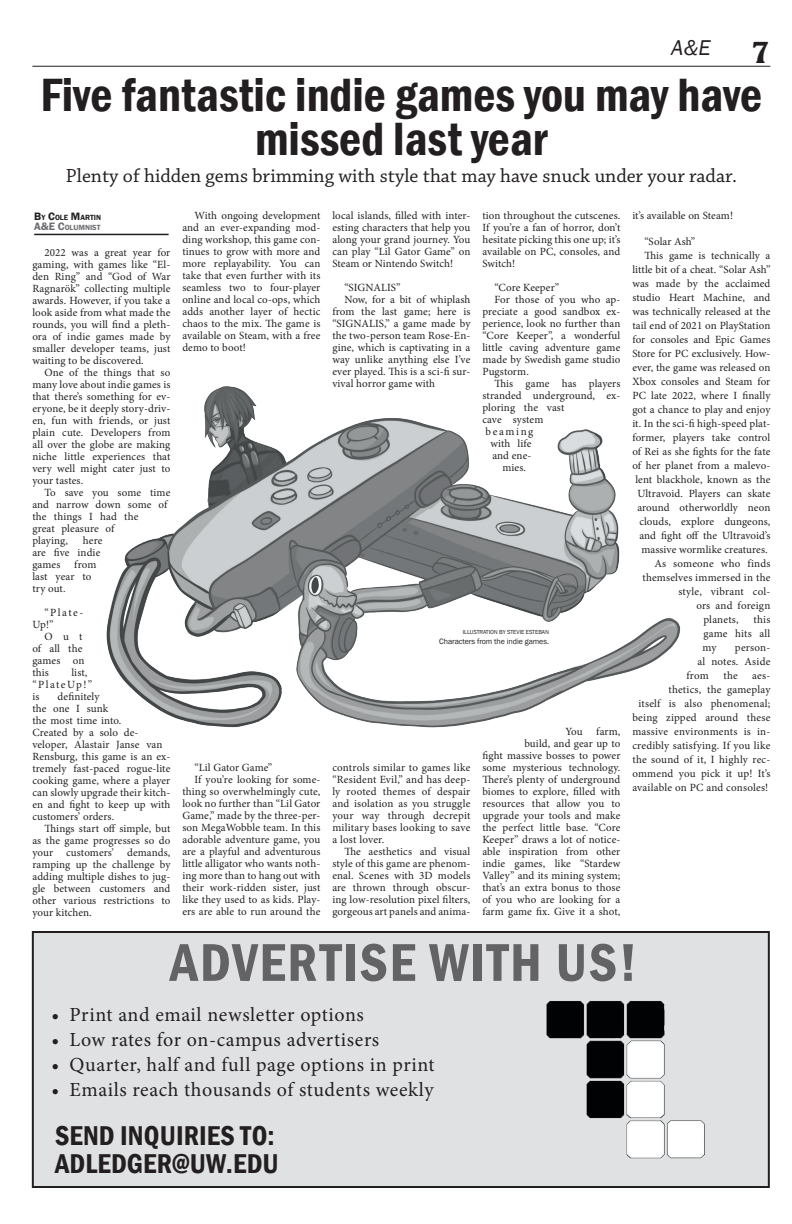
<style>
.page{position:relative;width:792px;height:1224px;background:#fff}
.page>*{position:absolute;margin:0;border:0;box-sizing:border-box;transform-origin:0 0}
.t1{font:600 condensed 55px "Franklin Gothic";letter-spacing:.03em;color:#636366}
.t2{font:600 condensed 48px/44px "Franklin Gothic";color:#231f20;text-align:center}
.t3{font:600 condensed 28px/28px "Franklin Gothic";letter-spacing:.005em;color:#231f20}
.t4{font:condensed 26.5px "Bernard";color:#231f20;scale:1.28 1}
.t5{font:italic 22px "Franklin Gothic";color:#231f20}
.t6{font:20px "Minion Pro";letter-spacing:.025em;color:#231f20}
.t7{font:20px "Chaparral Pro";color:#231f20}
.t8{font:11px/12px "Minion Pro";letter-spacing:.01em;color:#231f20;text-align:justify}
.t9{font:11px/12px "Minion Pro";letter-spacing:.105em;color:#231f20}
.t10{font:11px "Minion Pro";letter-spacing:.15em;color:#231f20}
.t11{font:8px "Franklin Gothic";letter-spacing:-.01em;color:#231f20}
.t12{font:600 7.7px "Franklin Gothic";color:#231f20}
.t13{font:600 7.7px "Franklin Gothic";color:#6c6d70}
.t14{font:6px "Franklin Gothic";letter-spacing:-.01em;color:#231f20}
.s1{font-size:11px}
</style>
<div class="page">
<hr style="left:32px;top:66px;width:738px;height:1px;background:#231f20">
<hr style="left:34px;top:234px;width:135px;height:1px;background:#231f20">
<div style="left:33px;top:932px;width:736px;height:255px;background:#e0e1e3"></div>
<div style="left:32px;top:931px;width:738px;height:257px;border:2px solid #231f20"></div>
<img style="left:546px;top:1001px;width:159px;height:158px">
<img style="left:106px;top:386px;width:575px;height:342px">
<p class="t5" style="left:671px;top:33px;width:41px">A&amp;E</p>
<p class="t4" style="left:752px;top:38px;width:15px">7</p>
<p class="t2" style="left:40px;top:72px;width:723px">Five fantastic indie games you may have missed last year</p>
<p class="t7" style="left:66px;top:165px;width:673px">Plenty of hidden gems brimming with style that may have snuck under your radar.</p>
<p class="t12" style="left:34px;top:212px;width:67px"><span class="s1">B</span>Y <span class="s1">C</span>OLE <span class="s1">M</span>ARTIN</p>
<p class="t13" style="left:34px;top:222px;width:68px"><span class="s1">A&amp;E C</span>OLUMNIST</p>
<p class="t8" style="left:182px;top:210px;width:140px;text-indent:12px">With ongoing development and an ever-expanding mod&shy;ding workshop, this game con&shy;tinues to grow with more and more replayability. You can take that even further with its seamless two to four-player online and local co-ops, which adds another layer of hectic chaos to the mix. The game is available on Steam, with a free demo to boot!</p>
<p class="t8" style="left:332px;top:210px;width:140px">local islands, filled with inter&shy;esting characters that help you along your grand journey. You can play “Lil Gator Game” on Steam or Nintendo Switch!</p>
<p class="t8" style="left:344px;top:282px;width:58px">“SIGNALIS”</p>
<p class="t8" style="left:332px;top:294px;width:140px;text-indent:12px">Now, for a bit of whiplash from the last game; here is “SIGNALIS,” a game made by the two-person team Rose-En&shy;gine, which is captivating in a way unlike anything else I’ve ever played. This is a sci-fi sur&shy;vival horror game with</p>
<p class="t8" style="left:482px;top:210px;width:140px">tion throughout the cutscenes.<br>If you’re a fan of horror, don’t hesitate picking this one up; it’s available on PC, consoles, and Switch!</p>
<p class="t8" style="left:494px;top:282px;width:66px">“Core Keeper”</p>
<p class="t8" style="left:482px;top:294px;width:140px;text-indent:12px">For those of you who ap&shy;preciate a good sandbox ex&shy;perience, look no further than “Core Keeper”, a wonderful little caving adventure game made by Swedish game studio Pugstorm.</p>
<p class="t8" style="left:494px;top:378px;width:128px">This game has players</p>
<p class="t8" style="left:482px;top:390px;width:140px">stranded underground, ex-</p>
<p class="t8" style="left:482px;top:402px;width:83px">ploring the vast</p>
<p class="t8" style="left:482px;top:414px;width:63px">cave system</p>
<p class="t10" style="left:485px;top:424px;width:50px">beaming</p>
<p class="t8" style="left:490px;top:438px;width:42px">with life</p>
<p class="t8" style="left:492px;top:450px;width:41px">and ene-</p>
<p class="t8" style="left:502px;top:462px;width:25px">mies.</p>
<p class="t8" style="left:632px;top:210px;width:102px">it’s available on Steam!</p>
<p class="t8" style="left:644px;top:236px;width:53px">“Solar Ash”</p>
<p class="t8" style="left:632px;top:249px;width:140px;line-height:14px;text-align:right">This game is technically a little bit of a cheat. “Solar Ash” was made by the acclaimed studio Heart Machine, and was technically released at the tail end of 2021 on PlayStation for consoles and Epic Games<br>Store for PC exclusively. How&shy;ever, the game was released on<br>Xbox consoles and Steam for<br>PC late 2022, where I finally got a chance to play and enjoy it. In the sci-fi high-speed plat&shy;former, players take control of Rei as she fights for the fate of her planet from a malevo&shy;lent blackhole, known as the<br>Ultravoid. Players can skate around otherworldly neon clouds, explore dungeons, and fight off the Ultravoid’s massive wormlike creatures.</p>
<p class="t8" style="left:654px;top:558px;width:117px">As someone who finds</p>
<p class="t8" style="left:642px;top:572px;width:130px">themselves immersed in the</p>
<p class="t8" style="left:678px;top:586px;width:94px">style, vibrant col-</p>
<p class="t8" style="left:696px;top:600px;width:75px">ors and foreign</p>
<p class="t8" style="left:703px;top:614px;width:37px">planets,</p>
<p class="t8" style="left:32px;top:247px;width:140px;text-indent:12px">2022 was a great year for gaming, with games like “El&shy;den Ring” and “God of War Ragnarök” collecting multiple awards. However, if you take a look aside from what made the rounds, you will find a pleth&shy;ora of indie games made by smaller developer teams, just waiting to be discovered.</p>
<p class="t8" style="left:32px;top:367px;width:140px;text-indent:12px">One of the things that so many love about indie games is that there’s something for ev&shy;eryone, be it deeply story-driv&shy;en, fun with friends, or just plain cute. Developers from all over the globe are making niche little experiences that very well might cater just to your tastes.</p>
<p class="t8" style="left:32px;top:487px;width:140px;text-align:left;text-indent:12px">To save you some time and narrow down some of the things I had the<br>great pleasure of<br>playing,</p>
<p class="t8" style="left:32px;top:535px;width:72px;text-align:left;text-indent:51px">here are five indie games</p>
<p class="t8" style="left:32px;top:559px;width:65px;text-align:left;text-indent:42px">from last year to try out.</p>
<p class="t8" style="left:32px;top:607px;width:53px;text-indent:12px">“Plate-<br>Up!”</p>
<p class="t8" style="left:32px;top:631px;width:53px;text-align:left;text-indent:12px">Out of all the games on this</p>
<p class="t8" style="left:702px;top:613px;width:70px;line-height:14px;text-indent:51px">this game hits all my</p>
<p class="t14" style="left:463px;top:628px;width:88px">ILLUSTRATION BY STEVIE ESTEBAN</p>
<p class="t11" style="left:439px;top:636px;width:111px">Characters from the indie games.</p>
<p class="t8" style="left:735px;top:642px;width:37px">person-</p>
<p class="t8" style="left:697px;top:656px;width:75px">al notes. Aside</p>
<p class="t8" style="left:686px;top:670px;width:24px">from</p>
<p class="t8" style="left:723px;top:670px;width:16px">the</p>
<p class="t9" style="left:32px;top:667px;width:62px;text-indent:39px">list, “PlateUp!” is</p>
<p class="t8" style="left:632px;top:669px;width:140px;line-height:14px;text-align:right">aes-<br>thetics, the gameplay<br>itself is also phenomenal; being zipped around these massive environments is in&shy;credibly satisfying. If you like the sound of it, I highly rec&shy;ommend you pick it up! It’s available on PC and consoles!</p>
<p class="t8" style="left:32px;top:691px;width:140px;text-align:left;text-indent:25px">definitely<br>the one I sunk<br>the most time into.<br>Created by a solo de&shy;veloper, Alastair Janse van<br>Rensburg, this game is an ex&shy;tremely fast-paced rogue-lite cooking game, where a player can slowly upgrade their kitch&shy;en and fight to keep up with customers’ orders.</p>
<p class="t8" style="left:32px;top:823px;width:140px;text-indent:12px">Things start off simple, but as the game progresses so do your customers’ demands, ramping up the challenge by adding multiple dishes to jug&shy;gle between customers and other various restrictions to your kitchen.</p>
<p class="t8" style="left:482px;top:726px;width:140px;text-align:right">You farm,<br>build, and gear up to<br>fight massive bosses to power some mysterious technology.<br>There’s plenty of underground biomes to explore, filled with resources that allow you to upgrade your tools and make the perfect little base. “Core<br>Keeper” draws a lot of notice&shy;able inspiration from other indie games, like “Stardew<br>Valley” and its mining system; that’s an extra bonus to those of you who are looking for a farm game fix. Give it a shot,</p>
<p class="t8" style="left:194px;top:762px;width:79px">“Lil Gator Game”</p>
<p class="t8" style="left:182px;top:774px;width:140px;text-indent:12px">If you’re looking for some&shy;thing so overwhelmingly cute, look no further than “Lil Gator Game,” made by the three-per&shy;son MegaWobble team. In this adorable adventure game, you are a playful and adventurous little alligator who wants noth&shy;ing more than to hang out with their work-ridden sister, just like they used to as kids. Play&shy;ers are able to run around the</p>
<p class="t8" style="left:332px;top:762px;width:140px">controls similar to games like “Resident Evil,” and has deep&shy;ly rooted themes of despair and isolation as you struggle your way through decrepit military bases looking to save a lost lover.</p>
<p class="t8" style="left:332px;top:846px;width:140px;text-indent:12px">The aesthetics and visual style of this game are phenom&shy;enal. Scenes with 3D models are thrown through obscur&shy;ing low-resolution pixel filters, gorgeous art panels and anima-</p>
<p class="t1" style="left:170px;top:926px;width:469px">ADVERTISE WITH US!</p>
<p class="t6" style="left:52px;top:1002px;width:314px">• Print and email newsletter options</p>
<p class="t6" style="left:52px;top:1027px;width:329px">• Low rates for on-campus advertisers</p>
<p class="t6" style="left:52px;top:1052px;width:385px">• Quarter, half and full page options in print</p>
<p class="t6" style="left:52px;top:1077px;width:383px">• Emails reach thousands of students weekly</p>
<p class="t3" style="left:55px;top:1122px;width:225px">SEND INQUIRIES TO:<br>ADLEDGER@UW.EDU</p>
</div>
